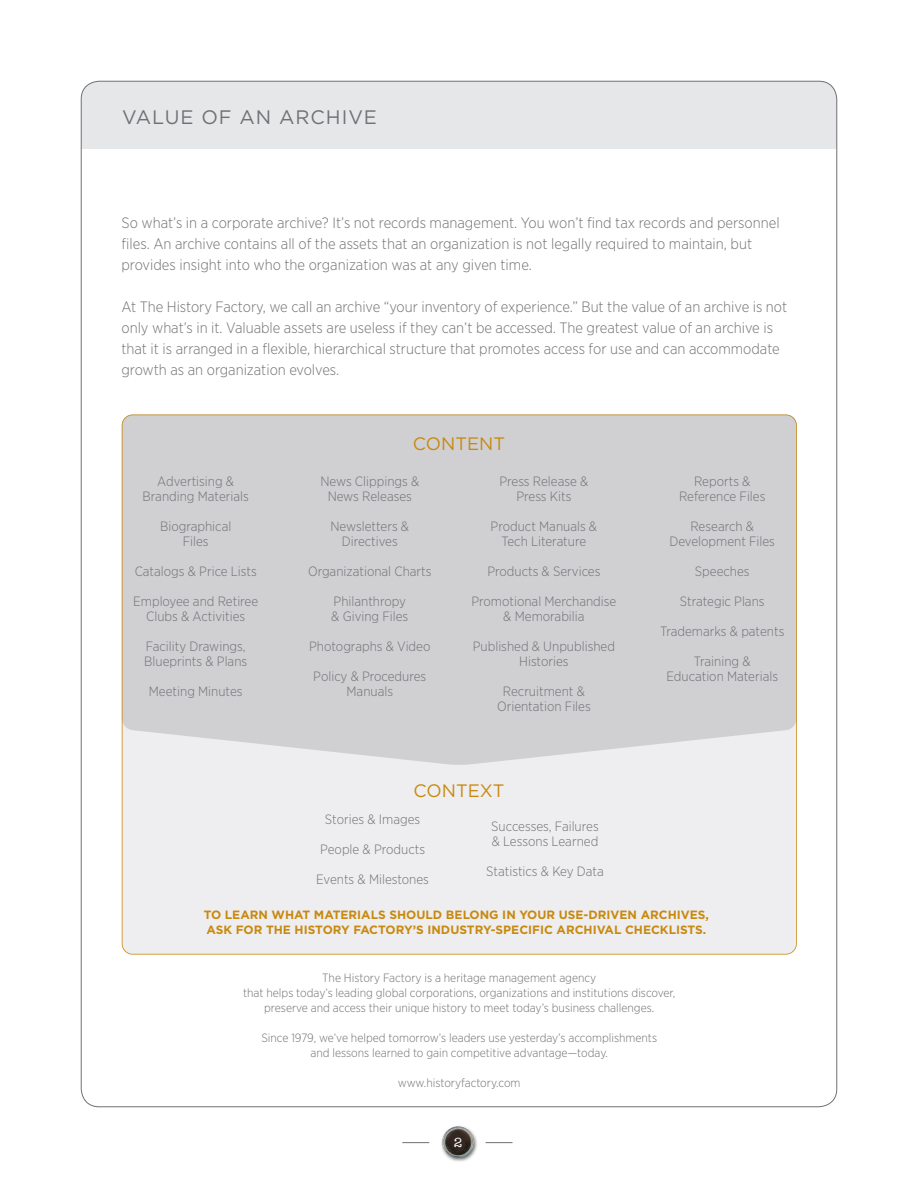
<style>
.page{position:relative;width:918px;height:1188px;background:#fff}
.page>*{position:absolute;margin:0;border:0;box-sizing:border-box;transform-origin:0 0}
.t1{font:19.5px "Gotham";letter-spacing:.05em;color:#717074}
.t2{font:18px "Gotham";color:#c8890e}
.t3{font:300 15px/21px "Gotham Narrow";color:#717074}
.t4{font:300 13.5px/15px "Gotham Narrow";color:#717074;text-align:center}
.t5{font:13.5px "American Typewriter";color:#fff}
.t6{font:300 12px/15px "Gotham Narrow";color:#717074;text-align:center}
.t7{font:700 12px/15px "Gotham";color:#c8890e}
</style>
<div class="page">
<img style="left:441px;top:1126px;width:36px;height:35px">
<div style="left:81px;top:81px;width:756px;height:68px;background:#e6e7e9"></div>
<svg style="left:402px;top:1142px;width:27px;height:1px"></svg>
<svg style="left:486px;top:1142px;width:27px;height:1px"></svg>
<svg style="left:122px;top:415px;width:675px;height:540px;background:#dbdbdd"></svg>
<h1 class="t1" style="left:122px;top:104px;width:256px">VALUE OF AN ARCHIVE</h1>
<p class="t3" style="left:122px;top:212px;width:660px">So what’s in a corporate archive? It’s not records management. You won’t find tax records and personnel files. An archive contains all of the assets that an organization is not legally required to maintain, but provides insight into who the organization was at any given time.</p>
<p class="t3" style="left:122px;top:296px;width:667px">At The History Factory, we call an archive “your inventory of experience.” But the value of an archive is not only what’s in it. Valuable assets are useless if they can’t be accessed. The greatest value of an archive is that it is arranged in a flexible, hierarchical structure that promotes access for use and can accommodate growth as an organization evolves.</p>
<p class="t4" style="left:143px;top:474px;width:108px">Advertising &amp;<br>Branding Materials</p>
<p class="t4" style="left:160px;top:519px;width:73px">Biographical<br>Files</p>
<p class="t4" style="left:135px;top:564px;width:124px">Catalogs &amp; Price Lists</p>
<p class="t4" style="left:133px;top:594px;width:127px">Employee and Retiree<br>Clubs &amp; Activities</p>
<p class="t4" style="left:144px;top:639px;width:105px;text-align:left">Facility Drawings,<br>Blueprints &amp; Plans</p>
<p class="t4" style="left:149px;top:684px;width:95px">Meeting Minutes</p>
<h2 class="t2" style="left:413px;top:432px;width:94px">CONTENT</h2>
<p class="t4" style="left:320px;top:474px;width:100px">News Clippings &amp;<br>News Releases</p>
<p class="t4" style="left:330px;top:519px;width:80px">Newsletters &amp;<br>Directives</p>
<p class="t4" style="left:308px;top:564px;width:125px">Organizational Charts</p>
<p class="t4" style="left:331px;top:594px;width:79px;text-align:left">Philanthropy &amp; Giving Files</p>
<p class="t4" style="left:309px;top:639px;width:123px">Photographs &amp; Video</p>
<p class="t4" style="left:313px;top:669px;width:115px">Policy &amp; Procedures<br>Manuals</p>
<p class="t4" style="left:499px;top:473px;width:90px">Press Release &amp;<br>Press Kits</p>
<p class="t4" style="left:491px;top:518px;width:108px">Product Manuals &amp;<br>Tech Literature</p>
<p class="t4" style="left:487px;top:563px;width:115px">Products &amp; Services</p>
<p class="t4" style="left:471px;top:593px;width:147px">Promotional Merchandise &amp; Memorabilia</p>
<p class="t4" style="left:473px;top:638px;width:144px">Published &amp; Unpublished<br>Histories</p>
<p class="t4" style="left:497px;top:683px;width:95px">Recruitment &amp;<br>Orientation Files</p>
<p class="t4" style="left:679px;top:473px;width:88px">Reports &amp;<br>Reference Files</p>
<p class="t4" style="left:669px;top:518px;width:107px">Research &amp;<br>Development Files</p>
<p class="t4" style="left:695px;top:563px;width:56px">Speeches</p>
<p class="t4" style="left:680px;top:593px;width:86px">Strategic Plans</p>
<p class="t4" style="left:660px;top:623px;width:126px">Trademarks &amp; patents</p>
<p class="t4" style="left:666px;top:653px;width:113px">Training &amp;<br>Education Materials</p>
<h2 class="t2" style="left:414px;top:779px;width:92px">CONTEXT</h2>
<p class="t4" style="left:491px;top:818px;width:109px;text-align:left">Successes, Failures &amp; Lessons Learned</p>
<p class="t4" style="left:486px;top:863px;width:119px">Statistics &amp; Key Data</p>
<p class="t7" style="left:204px;top:907px;width:507px">TO LEARN WHAT MATERIALS SHOULD BELONG IN YOUR USE-DRIVEN ARCHIVES,<br>ASK FOR THE HISTORY FACTORY’S INDUSTRY-SPECIFIC ARCHIVAL CHECKLISTS.</p>
<p class="t6" style="left:243px;top:970px;width:434px">The History Factory is a heritage management agency<br>that helps today’s leading global corporations, organizations and institutions discover, preserve and access their unique history to meet today’s business challenges.</p>
<p class="t6" style="left:261px;top:1030px;width:397px">Since 1979, we’ve helped tomorrow’s leaders use yesterday’s accomplishments and lessons learned to gain competitive advantage—today.</p>
<p class="t6" style="left:398px;top:1075px;width:124px">www.historyfactory.com</p>
<p class="t4" style="left:325px;top:811px;width:97px">Stories &amp; Images</p>
<p class="t4" style="left:320px;top:841px;width:107px">People &amp; Products</p>
<p class="t4" style="left:316px;top:871px;width:114px">Events &amp; Milestones</p>
<p class="t5" style="left:454px;top:1132px;width:10px">2</p>
</div>
